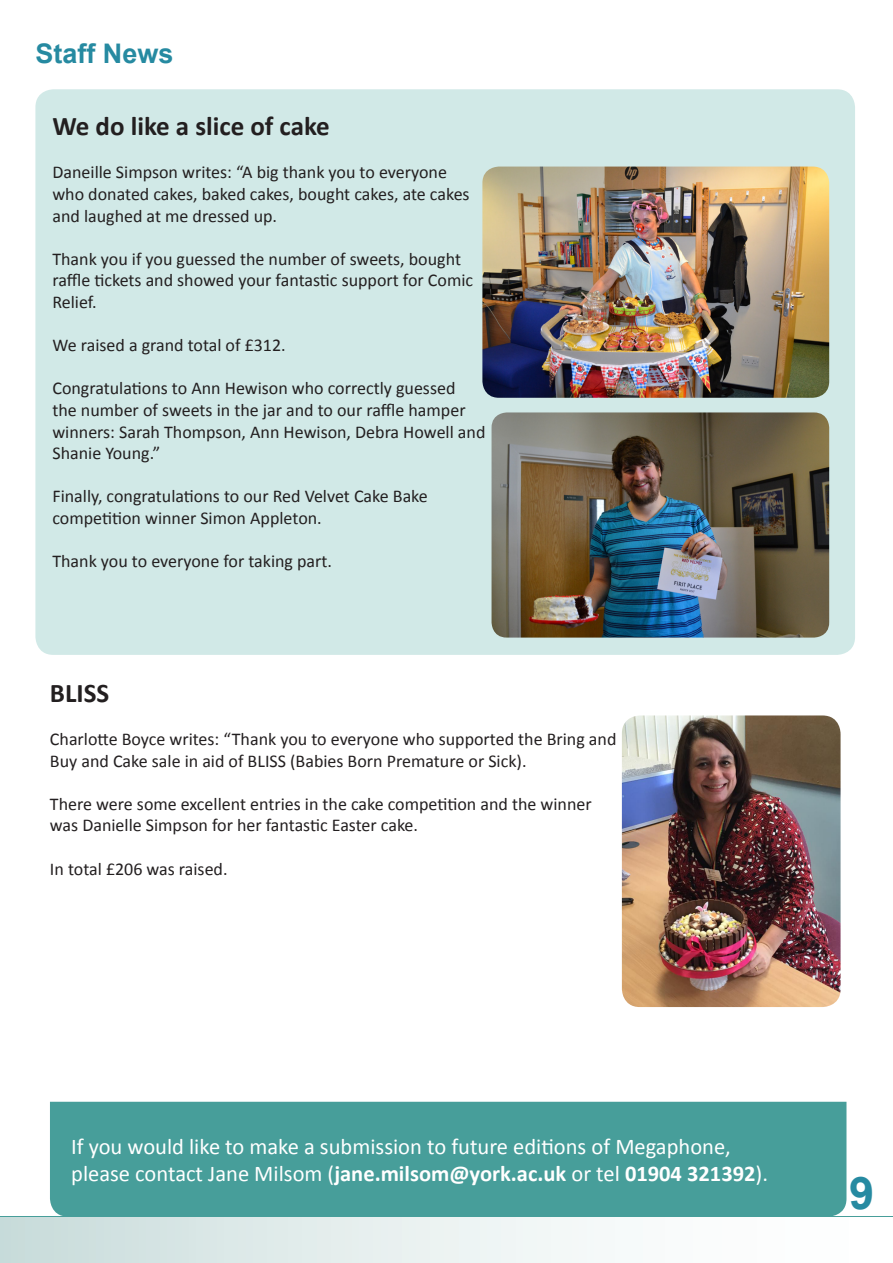
<style>
.page{position:relative;width:893px;height:1263px;background:#fff}
.page>*{position:absolute;margin:0;border:0;box-sizing:border-box;transform-origin:0 0}
.t1{font:700 45px "Arial";color:#268aa1}
.t2{font:700 27px "Calibri";color:#231f20}
.Section_Headers{font:700 27px "Arial";color:#268aa1}
.Contact_Footer{font:22.5px/27px "Calibri";color:#fff}
.t3{font:18px/21.6px "Calibri";color:#231f20}
.s1{font-weight:700}
</style>
<div class="page">
<div style="left:0;top:1216px;width:893px;height:5px;background:#479e9a"></div>
<div style="left:0;top:1217px;width:893px;height:46px;background:linear-gradient(to right,#ccdedd,#fff)"></div>
<div style="left:35px;top:89px;width:820px;height:566px;background:#d1e9e7;border-radius:18px"></div>
<img style="left:482px;top:167px;width:347px;height:231px">
<img style="left:492px;top:412px;width:337px;height:226px">
<img style="left:622px;top:715px;width:218px;height:292px">
<div style="left:50px;top:1102px;width:796px;height:114px;background:#479e9a"></div>
<p class="Section_Headers" style="left:35px;top:35px;width:140px">Staff News</p>
<p class="t2" style="left:52px;top:109px;width:279px">We do like a slice of cake</p>
<p class="t3" style="left:52px;top:162px;width:419px">Daneille Simpson writes: “A big thank you to everyone who donated cakes, baked cakes, bought cakes, ate cakes and laughed at me dressed up.</p>
<p class="t3" style="left:52px;top:248px;width:422px">Thank you if you guessed the number of sweets, bought raffle tickets and showed your fantastic support for Comic<br>Relief.</p>
<p class="t3" style="left:52px;top:334px;width:235px">We raised a grand total of £312.</p>
<p class="t3" style="left:52px;top:378px;width:434px">Congratulations to Ann Hewison who correctly guessed<br>the number of sweets in the jar and to our raffle hamper winners: Sarah Thompson, Ann Hewison, Debra Howell and Shanie Young.”</p>
<p class="t3" style="left:52px;top:486px;width:377px">Finally, congratulations to our Red Velvet Cake Bake competition winner Simon Appleton.</p>
<p class="t3" style="left:52px;top:550px;width:281px">Thank you to everyone for taking part.</p>
<p class="t2" style="left:50px;top:675px;width:61px">BLISS</p>
<p class="t3" style="left:50px;top:728px;width:568px">Charlotte Boyce writes: “Thank you to everyone who supported the Bring and<br>Buy and Cake sale in aid of BLISS (Babies Born Premature or Sick).</p>
<p class="t3" style="left:50px;top:793px;width:543px">There were some excellent entries in the cake competition and the winner was Danielle Simpson for her fantastic Easter cake.</p>
<p class="t3" style="left:50px;top:858px;width:179px">In total £206 was raised.</p>
<p class="Contact_Footer" style="left:71px;top:1133px;width:698px">If you would like to make a submission to future editions of Megaphone, please contact Jane Milsom (<span class="s1">jane.milsom@york.ac.uk</span> or tel <span class="s1">01904 321392</span>).</p>
<h1 class="t1" style="left:849px;top:1163px;width:27px">9</h1>
</div>
